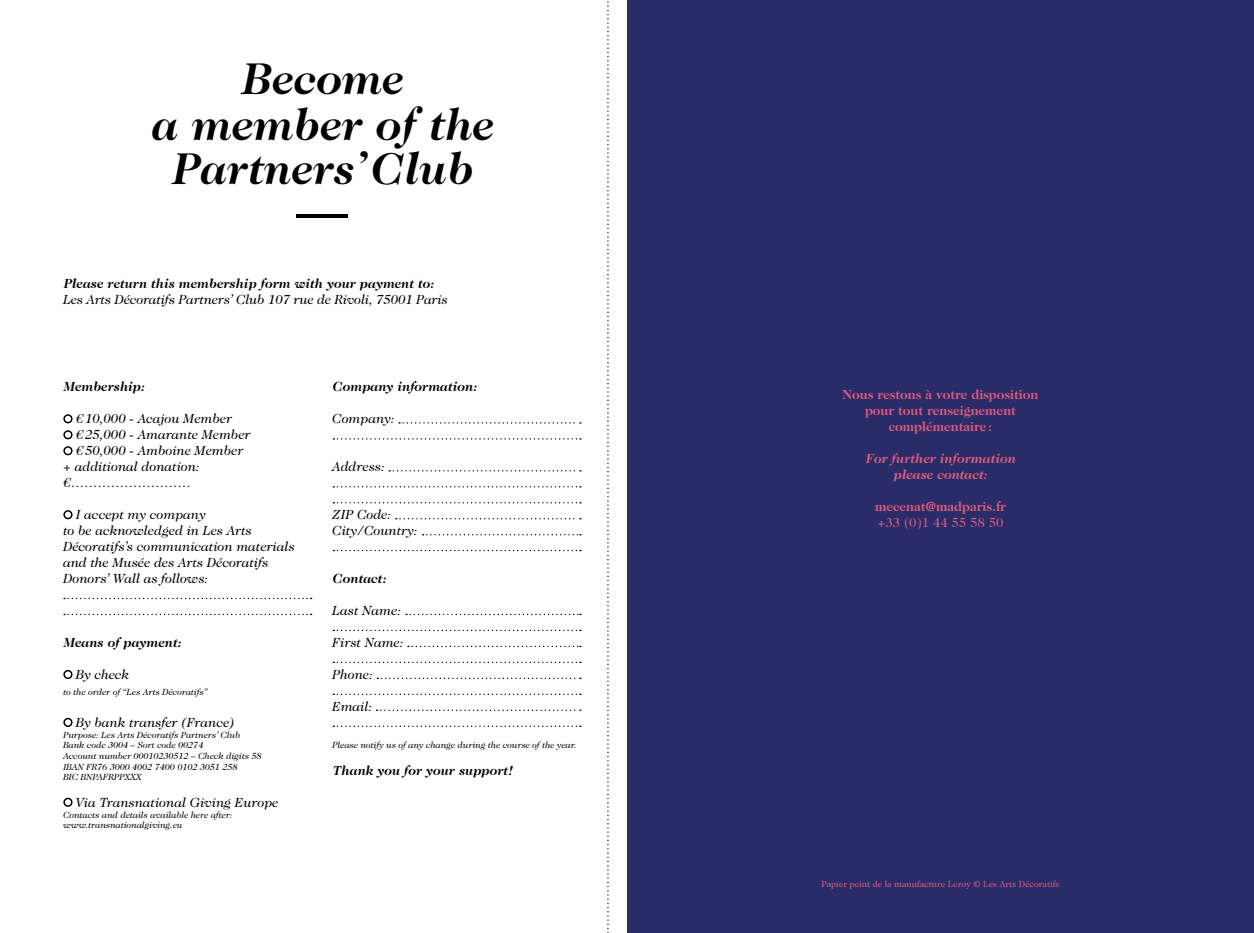
<style>
.page{position:relative;width:1254px;height:933px;background:#fff}
.page>*{position:absolute;margin:0;border:0;box-sizing:border-box;transform-origin:0 0}
.t1{font:italic 700 45px/45.3px "Caslon 224 Std";color:#000;text-align:center}
.t2{font:italic 13.35px/16px "Caslon 224 Std";color:#000}
.t3{font:italic 700 13.35px "Caslon 224 Std";color:#000}
.t4{font:700 13.35px/16px "Caslon 224 Std";color:#e55c7b;text-align:center}
.t5{font:italic 700 13.35px/16px "Caslon 224 Std";color:#e55c7b;text-align:center}
.t6{font:13.35px "Caslon 224 Std";color:#e55c7b}
.t7{font:13.35px "Caslon 224 Std";color:#000}
.t8{font:italic 9px/10.6px "Caslon 224 Std";color:#000}
.t9{font:9px "Caslon 224 Std";color:#e55c7b}
.s1{font-style:italic}
</style>
<div class="page">
<svg style="left:333px;top:438px;width:248px;height:2px"></svg>
<svg style="left:333px;top:486px;width:248px;height:1px"></svg>
<svg style="left:333px;top:502px;width:248px;height:1px"></svg>
<svg style="left:399px;top:422px;width:182px;height:2px"></svg>
<svg style="left:389px;top:470px;width:192px;height:1px"></svg>
<svg style="left:422px;top:534px;width:159px;height:1px"></svg>
<svg style="left:396px;top:518px;width:185px;height:1px"></svg>
<div style="left:63px;top:414px;width:9px;height:9px;border:2px solid #000;border-radius:50%"></div>
<div style="left:63px;top:430px;width:9px;height:9px;border:2px solid #000;border-radius:50%"></div>
<div style="left:63px;top:446px;width:9px;height:9px;border:2px solid #000;border-radius:50%"></div>
<div style="left:63px;top:510px;width:9px;height:9px;border:2px solid #000;border-radius:50%"></div>
<div style="left:63px;top:670px;width:9px;height:9px;border:2px solid #000;border-radius:50%"></div>
<div style="left:63px;top:718px;width:9px;height:9px;border:2px solid #000;border-radius:50%"></div>
<div style="left:63px;top:798px;width:9px;height:9px;border:2px solid #000;border-radius:50%"></div>
<svg style="left:333px;top:630px;width:248px;height:1px"></svg>
<svg style="left:333px;top:662px;width:248px;height:1px"></svg>
<svg style="left:333px;top:694px;width:248px;height:1px"></svg>
<svg style="left:333px;top:726px;width:248px;height:1px"></svg>
<svg style="left:406px;top:614px;width:175px;height:1px"></svg>
<svg style="left:408px;top:646px;width:173px;height:1px"></svg>
<svg style="left:377px;top:678px;width:204px;height:1px"></svg>
<svg style="left:376px;top:710px;width:205px;height:1px"></svg>
<svg style="left:64px;top:598px;width:248px;height:1px"></svg>
<svg style="left:64px;top:614px;width:248px;height:1px"></svg>
<svg style="left:333px;top:550px;width:248px;height:1px"></svg>
<div style="left:627px;top:0;width:626px;height:933px;background:#292c69"></div>
<svg style="left:607px;top:1px;width:2px;height:932px"></svg>
<hr style="left:296px;top:214px;width:52px;height:3px;background:#000">
<h1 class="t1" style="left:151px;top:55px;width:344px">Become<br>a member of the<br>Partners’Club</h1>
<p class="t3" style="left:63px;top:275px;width:372px">Please return this membership form with your payment to:</p>
<p class="t2" style="left:63px;top:291px;width:386px">Les Arts Décoratifs Partners’ Club 107 rue de Rivoli, 75001 Paris</p>
<p class="t3" style="left:63px;top:379px;width:83px">Membership:</p>
<p class="t2" style="left:76px;top:411px;width:157px">€10,000 - Acajou Member</p>
<p class="t2" style="left:76px;top:427px;width:176px">€25,000 - Amarante Member</p>
<p class="t2" style="left:76px;top:443px;width:169px">€50,000 - Amboine Member</p>
<p class="t2" style="left:63px;top:459px;width:138px">+ additional donation:</p>
<p class="t7" style="left:63px;top:475px;width:129px"><span class="s1">€</span>………………………</p>
<p class="t2" style="left:63px;top:507px;width:233px;text-indent:13px">I accept my company<br>to be acknowledged in Les Arts<br>Décoratifs’s communication materials and the Musée des Arts Décoratifs<br>Donors’ Wall as follows:</p>
<p class="t3" style="left:63px;top:635px;width:119px">Means of payment:</p>
<p class="t2" style="left:76px;top:666px;width:55px">By check</p>
<p class="t8" style="left:63px;top:686px;width:146px">to the order of “Les Arts Décoratifs”</p>
<p class="t2" style="left:76px;top:714px;width:160px">By bank transfer (France)</p>
<p class="t8" style="left:63px;top:729px;width:200px">Purpose: Les Arts Décoratifs Partners’ Club Bank code 3004 – Sort code 00274<br>Account number 00010230512 – Check digits 58<br>IBAN FR76 3000 4002 7400 0102 3051 258<br>BIC BNPAFRPPXXX</p>
<p class="t2" style="left:76px;top:794px;width:204px">Via Transnational Giving Europe</p>
<p class="t8" style="left:63px;top:809px;width:171px">Contacts and details available here after: www.transnationalgiving.eu</p>
<p class="t3" style="left:332px;top:379px;width:146px">Company information:</p>
<p class="t2" style="left:332px;top:411px;width:64px">Company:</p>
<p class="t2" style="left:332px;top:459px;width:54px">Address:</p>
<p class="t2" style="left:332px;top:507px;width:87px">ZIP Code:<br>City /Country:</p>
<p class="t3" style="left:332px;top:571px;width:55px">Contact:</p>
<p class="t2" style="left:332px;top:602px;width:70px">Last Name:</p>
<p class="t2" style="left:332px;top:634px;width:73px">First Name:</p>
<p class="t2" style="left:332px;top:666px;width:42px">Phone:</p>
<p class="t2" style="left:332px;top:698px;width:41px">Email:</p>
<p class="t8" style="left:332px;top:740px;width:246px">Please notify us of any change during the course of the year.</p>
<p class="t3" style="left:332px;top:762px;width:182px">Thank you for your support!</p>
<p class="t4" style="left:842px;top:387px;width:197px">Nous restons à votre disposition pour tout renseignement complémentaire :</p>
<p class="t5" style="left:865px;top:451px;width:152px">For further information please contact:</p>
<p class="t4" style="left:875px;top:498px;width:132px">mecenat@madparis.fr</p>
<p class="t6" style="left:877px;top:515px;width:128px">+33 (0)1 44 55 58 50</p>
<p class="t9" style="left:821px;top:878px;width:239px">Papier peint de la manufacture Leroy © Les Arts Décoratifs</p>
</div>
